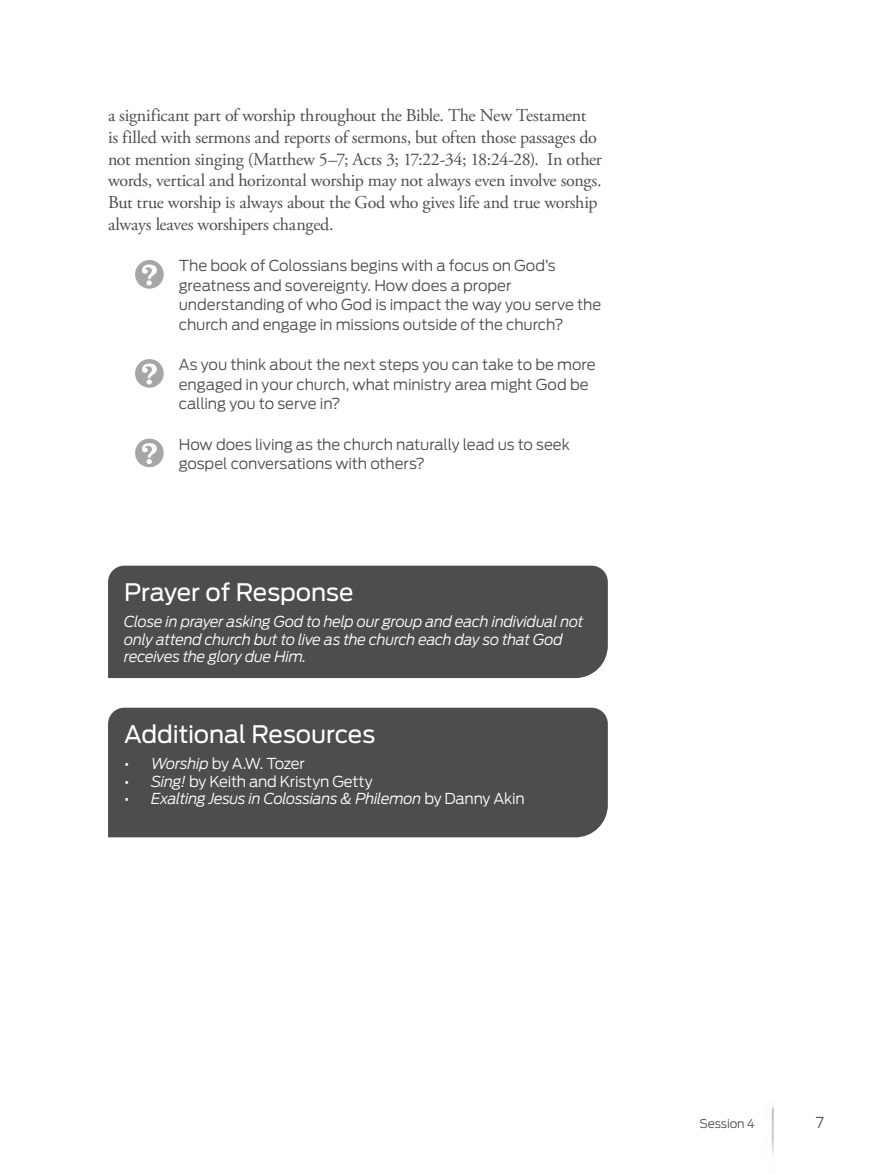
<style>
.page{position:relative;width:878px;height:1175px;background:#fff}
.page>*{position:absolute;margin:0;border:0;box-sizing:border-box;transform-origin:0 0}
.t1{font:24px "Antenna";letter-spacing:-.005em;color:#fff}
.t2{font:18px/21.8px "Adobe Garamond Pro";letter-spacing:-.015em;color:#4d4d4f}
.t3{font:300 15px/19.5px "Antenna";letter-spacing:-.005em;color:#4d4d4f}
.t4{font:italic 300 15px/17.2px "Antenna";letter-spacing:-.02em;color:#fff}
.t5{font:300 15px "Antenna";letter-spacing:-.02em;color:#fff}
.t6{font:300 12px "Antenna";letter-spacing:-.01em;color:#4d4d4f}
.s1{font-weight:400}
.s2{font-style:italic}
.s3{font-weight:400;font-style:normal}
.s4{font-style:normal}
</style>
<div class="page">
<img style="left:771px;top:1107px;width:3px;height:48px">
<svg style="left:135px;top:260px;width:29px;height:29px"></svg>
<svg style="left:135px;top:359px;width:29px;height:29px"></svg>
<svg style="left:135px;top:438px;width:29px;height:29px"></svg>
<div style="left:108px;top:565px;width:500px;height:113px;background:#4d4d4f"></div>
<div style="left:108px;top:707px;width:500px;height:130px;background:#4d4d4f"></div>
<p class="t2" style="left:108px;top:105px;width:495px">a significant part of worship throughout the Bible. The New Testament<br>is filled with sermons and reports of sermons, but often those passages do not mention singing (Matthew 5–7; Acts 3; 17:22-34; 18:24-28). In other words, vertical and horizontal worship may not always even involve songs.<br>But true worship is always about the God who gives life and true worship always leaves worshipers changed.</p>
<p class="t3" style="left:179px;top:256px;width:424px">The book of Colossians begins with a focus on God’s greatness and sovereignty. How does a proper understanding of who God is impact the way you serve the church and engage in missions outside of the church?</p>
<p class="t3" style="left:179px;top:355px;width:418px">As you think about the next steps you can take to be more engaged in your church, what ministry area might God be calling you to serve in?</p>
<p class="t3" style="left:179px;top:434px;width:392px">How does living as the church naturally lead us to seek gospel conversations with others?</p>
<h1 class="t1" style="left:124px;top:578px;width:231px">Prayer of Response</h1>
<p class="t4" style="left:124px;top:613px;width:461px">Close in prayer asking God to help our group and each individual not only attend church but to live as the church each day so that God receives the glory due Him.</p>
<h1 class="t1" style="left:124px;top:720px;width:252px">Additional Resources</h1>
<p class="t5" style="left:124px;top:755px;width:182px"><span class="s1">•</span> <span class="s2">Worship</span> by A.W. Tozer</p>
<p class="t5" style="left:124px;top:772px;width:250px"><span class="s1">•</span> <span class="s2">Sing!</span> by Keith and Kristyn Getty</p>
<p class="t4" style="left:124px;top:789px;width:402px"><span class="s3">•</span> Exalting Jesus in Colossians &amp; Philemon <span class="s4">by Danny Akin</span></p>
<p class="t6" style="left:699px;top:1116px;width:57px">Session 4</p>
<p class="t3" style="left:815px;top:1112px;width:10px">7</p>
</div>
